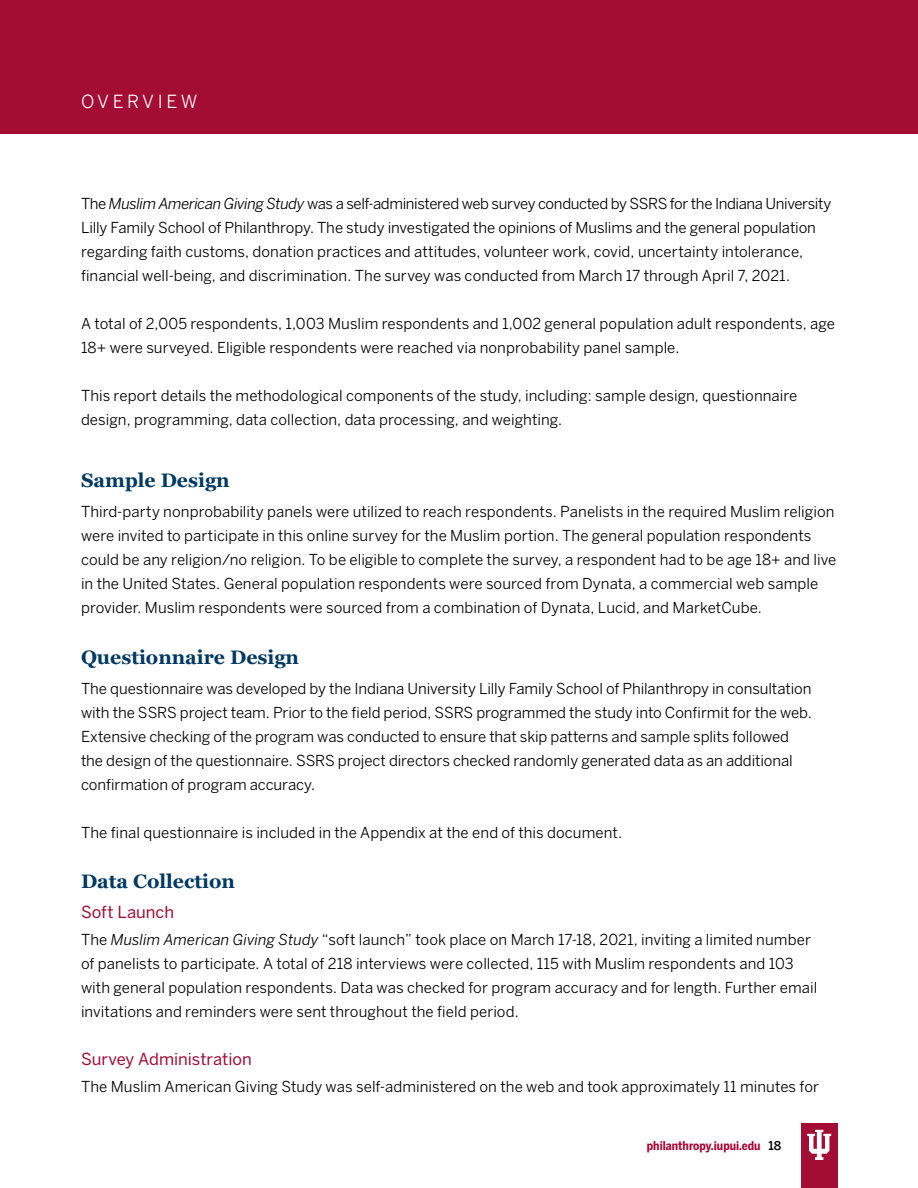
<style>
.page{position:relative;width:918px;height:1188px;background:#fff}
.page>*{position:absolute;margin:0;border:0;box-sizing:border-box;transform-origin:0 0}
.t1{font:700 19.5px "Georgia";color:#003963}
.t2{font:18px "Benton Sans";letter-spacing:.2em;color:#fff}
.t3{font:16.5px "Benton Sans";color:#a30c33}
.t4{font:15px/24px "Benton Sans";color:#000}
.t5{font:700 12px "Benton Sans Cond";color:#a90533}
.s1{font-style:italic}
.s2{font-family:"Benton Sans";font-weight:500;color:#000}
</style>
<div class="page">
<div style="left:801px;top:1124px;width:37px;height:64px;background:#a30c33"></div>
<svg style="left:807px;top:1130px;width:24px;height:30px"></svg>
<div style="left:0;top:0;width:918px;height:134px;background:#a30c33"></div>
<p class="t2" style="left:81px;top:90px;width:118px">OVERVIEW</p>
<p class="t4" style="left:81px;top:192px;width:752px">The <span class="s1">Muslim American Giving Study</span> was a self-administered web survey conducted by SSRS for the Indiana University Lilly Family School of Philanthropy. The study investigated the opinions of Muslims and the general population regarding faith customs, donation practices and attitudes, volunteer work, covid, uncertainty intolerance, financial well-being, and discrimination. The survey was conducted from March 17 through April 7, 2021.</p>
<p class="t4" style="left:81px;top:312px;width:756px">A total of 2,005 respondents, 1,003 Muslim respondents and 1,002 general population adult respondents, age<br>18+ were surveyed. Eligible respondents were reached via nonprobability panel sample.</p>
<p class="t4" style="left:81px;top:384px;width:718px">This report details the methodological components of the study, including: sample design, questionnaire design, programming, data collection, data processing, and weighting.</p>
<p class="t1" style="left:81px;top:468px;width:150px">Sample Design</p>
<p class="t4" style="left:81px;top:500px;width:757px">Third-party nonprobability panels were utilized to reach respondents. Panelists in the required Muslim religion were invited to participate in this online survey for the Muslim portion. The general population respondents could be any religion/no religion. To be eligible to complete the survey, a respondent had to be age 18+ and live in the United States. General population respondents were sourced from Dynata, a commercial web sample provider. Muslim respondents were sourced from a combination of Dynata, Lucid, and MarketCube.</p>
<p class="t1" style="left:81px;top:645px;width:220px">Questionnaire Design</p>
<p class="t4" style="left:81px;top:677px;width:732px">The questionnaire was developed by the Indiana University Lilly Family School of Philanthropy in consultation with the SSRS project team. Prior to the field period, SSRS programmed the study into Confirmit for the web.<br>Extensive checking of the program was conducted to ensure that skip patterns and sample splits followed the design of the questionnaire. SSRS project directors checked randomly generated data as an additional confirmation of program accuracy.</p>
<p class="t4" style="left:81px;top:821px;width:543px">The final questionnaire is included in the Appendix at the end of this document.</p>
<p class="t1" style="left:81px;top:869px;width:155px">Data Collection</p>
<p class="t3" style="left:81px;top:902px;width:95px">Soft Launch</p>
<p class="t4" style="left:81px;top:927px;width:738px">The <span class="s1">Muslim American Giving Study</span> “soft launch” took place on March 17-18, 2021, inviting a limited number of panelists to participate. A total of 218 interviews were collected, 115 with Muslim respondents and 103 with general population respondents. Data was checked for program accuracy and for length. Further email invitations and reminders were sent throughout the field period.</p>
<p class="t3" style="left:81px;top:1049px;width:172px">Survey Administration</p>
<p class="t4" style="left:81px;top:1074px;width:740px">The Muslim American Giving Study was self-administered on the web and took approximately 11 minutes for</p>
<p class="t5" style="left:647px;top:1138px;width:136px">philanthropy.iupui.edu <span class="s2">18</span></p>
</div>
